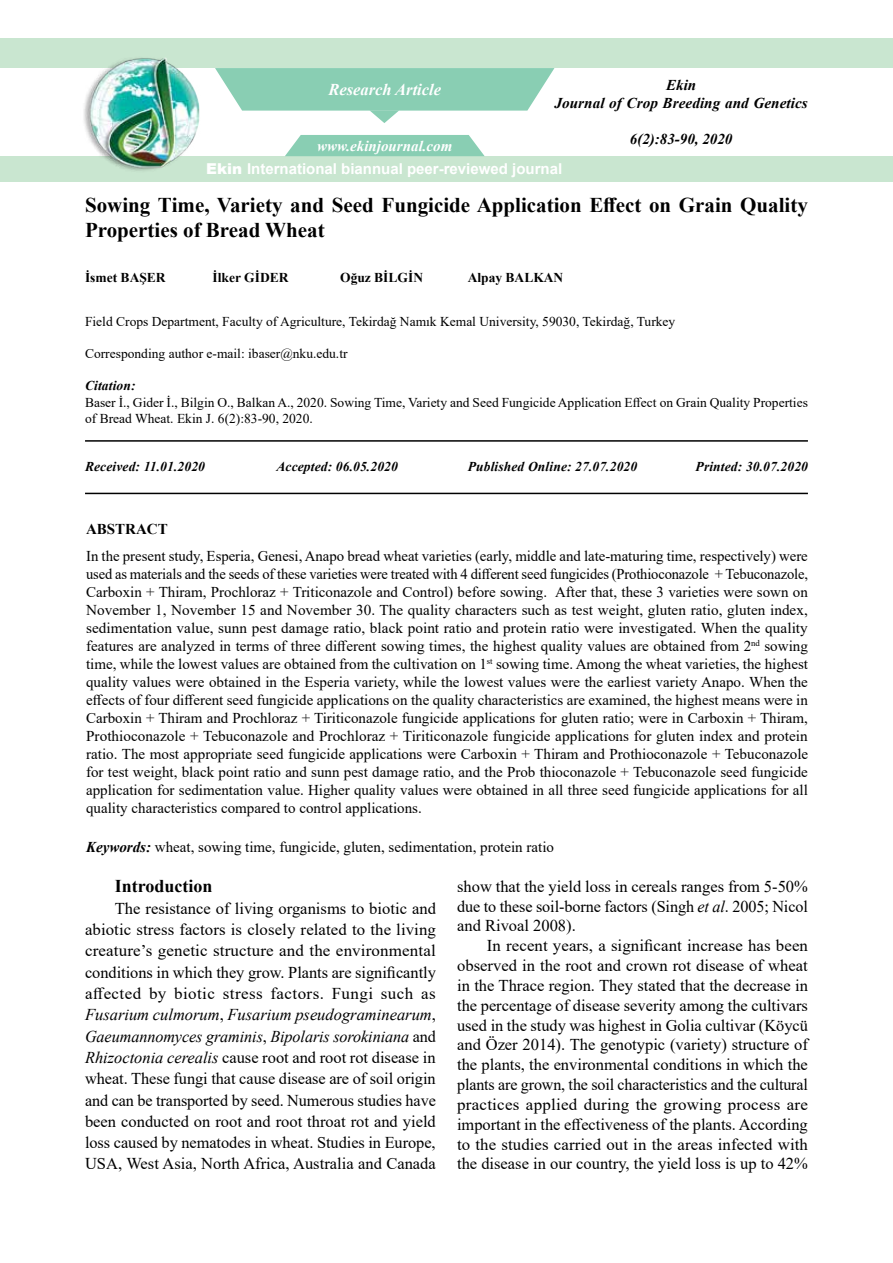
<style>
.page{position:relative;width:893px;height:1263px;background:#fff}
.page>*{position:absolute;margin:0;border:0;box-sizing:border-box;transform-origin:0 0}
.t1{font:700 21px/25.2px "Times New Roman";color:#000}
.t2{font:700 18px "Times New Roman";color:#000}
.t3{font:16.5px/19.8px "Times New Roman";color:#000;text-align:justify}
.t4{font:italic 700 16.5px "Times New Roman";color:#fff}
.t5{font:15px/18px "Times New Roman";color:#000;text-align:justify}
.t6{font:italic 700 15px/18px "Times New Roman";letter-spacing:.005em;color:#000;text-align:center}
.t7{font:700 15px "Arial";color:#fff}
.t8{font:italic 700 15px "Times New Roman";color:#fff}
.t9{font:700 15px "Times New Roman";color:#000}
.t10{font:13.5px/16.2px "Times New Roman";color:#000}
.t11{font:italic 700 13.5px "Times New Roman";letter-spacing:.01em;color:#000}
.t12{font:700 13.5px "Times New Roman";color:#000}
.s1{font-weight:900}
.s2{font-weight:700;font-style:italic}
.s3{font-style:italic}
</style>
<div class="page">
<div style="left:0;top:38px;width:893px;height:30px;background:#c9e6d0"></div>
<div style="left:0;top:156px;width:893px;height:26px;background:#c9e6d0"></div>
<img style="left:84px;top:58px;width:116px;height:113px">
<svg style="left:215px;top:68px;width:339px;height:55px"></svg>
<svg style="left:285px;top:135px;width:200px;height:21px;background:#92d1b9"></svg>
<hr style="left:85px;top:440px;width:723px;height:2px;background:#000">
<hr style="left:85px;top:493px;width:723px;height:1px;background:#000">
<p class="t4" style="left:329px;top:78px;width:114px">Research Article</p>
<p class="t6" style="left:554px;top:76px;width:255px">Ekin<br>Journal of Crop Breeding and Genetics</p>
<p class="t6" style="left:630px;top:130px;width:104px">6(2):83-90, 2020</p>
<p class="t8" style="left:317px;top:135px;width:137px">www.ekinjournal.com</p>
<p class="t7" style="left:206px;top:159px;width:357px"><span class="s1">Ekin</span> International biannual peer-reviewed journal</p>
<h1 class="t1" style="left:85px;top:192px;width:724px">Sowing Time, Variety and Seed Fungicide Application Effect on Grain Quality<br>Properties of Bread Wheat</h1>
<p class="t12" style="left:85px;top:268px;width:82px">İsmet BAŞER</p>
<p class="t12" style="left:213px;top:268px;width:77px">İlker GİDER</p>
<p class="t12" style="left:340px;top:268px;width:84px">Oğuz BİLGİN</p>
<p class="t12" style="left:468px;top:268px;width:97px">Alpay BALKAN</p>
<p class="t10" style="left:85px;top:313px;width:592px">Field Crops Department, Faculty of Agriculture, Tekirdağ Namık Kemal University, 59030, Tekirdağ, Turkey</p>
<p class="t10" style="left:85px;top:345px;width:264px">Corresponding author e-mail: ibaser@nku.edu.tr</p>
<p class="t11" style="left:85px;top:376px;width:52px">Citation:</p>
<p class="t10" style="left:85px;top:394px;width:724px">Baser İ., Gider İ., Bilgin O., Balkan A., 2020. Sowing Time, Variety and Seed Fungicide Application Effect on Grain Quality Properties of Bread Wheat. Ekin J. 6(2):83-90, 2020.</p>
<p class="t11" style="left:85px;top:457px;width:121px">Received: 11.01.2020</p>
<p class="t11" style="left:276px;top:457px;width:123px">Accepted: 06.05.2020</p>
<p class="t11" style="left:468px;top:457px;width:171px">Published Online: 27.07.2020</p>
<p class="t11" style="left:696px;top:457px;width:114px">Printed: 30.07.2020</p>
<p class="t9" style="left:86px;top:518px;width:83px">ABSTRACT</p>
<p class="t5" style="left:86px;top:546px;width:724px">In the present study, Esperia, Genesi, Anapo bread wheat varieties (early, middle and late-maturing time, respectively) were used as materials and the seeds of these varieties were treated with 4 different seed fungicides (Prothioconazole + Tebuconazole, Carboxin + Thiram, Prochloraz + Triticonazole and Control) before sowing. After that, these 3 varieties were sown on November 1, November 15 and November 30. The quality characters such as test weight, gluten ratio, gluten index, sedimentation value, sunn pest damage ratio, black point ratio and protein ratio were investigated. When the quality features are analyzed in terms of three different sowing times, the highest quality values are obtained from 2<sup>nd</sup> sowing time, while the lowest values are obtained from the cultivation on 1<sup>st</sup> sowing time. Among the wheat varieties, the highest quality values were obtained in the Esperia variety, while the lowest values were the earliest variety Anapo. When the effects of four different seed fungicide applications on the quality characteristics are examined, the highest means were in Carboxin + Thiram and Prochloraz + Tiriticonazole fungicide applications for gluten ratio; were in Carboxin + Thiram, Prothioconazole + Tebuconazole and Prochloraz + Tiriticonazole fungicide applications for gluten index and protein ratio. The most appropriate seed fungicide applications were Carboxin + Thiram and Prothioconazole + Tebuconazole for test weight, black point ratio and sunn pest damage ratio, and the Prob thioconazole + Tebuconazole seed fungicide application for sedimentation value. Higher quality values were obtained in all three seed fungicide applications for all quality characteristics compared to control applications.</p>
<p class="t5" style="left:86px;top:837px;width:469px"><span class="s2">Keywords:</span> wheat, sowing time, fungicide, gluten, sedimentation, protein ratio</p>
<p class="t2" style="left:115px;top:873px;width:99px">Introduction</p>
<p class="t3" style="left:85px;top:897px;width:352px;line-height:21.3px;text-indent:30px">The resistance of living organisms to biotic and abiotic stress factors is closely related to the living creature’s genetic structure and the environmental conditions in which they grow. Plants are significantly affected by biotic stress factors. Fungi such as <span class="s3">Fusarium culmorum</span>, <span class="s3">Fusarium pseudograminearum</span>, <span class="s3">Gaeumannomyces graminis</span>, <span class="s3">Bipolaris sorokiniana</span> and <span class="s3">Rhizoctonia cerealis</span> cause root and root rot disease in wheat. These fungi that cause disease are of soil origin and can be transported by seed. Numerous studies have been conducted on root and root throat rot and yield loss caused by nematodes in wheat. Studies in Europe, USA, West Asia, North Africa, Australia and Canada</p>
<p class="t3" style="left:457px;top:876px;width:352px">show that the yield loss in cereals ranges from 5-50% due to these soil-borne factors (Singh <span class="s3">et al</span>. 2005; Nicol and Rivoal 2008).</p>
<p class="t3" style="left:457px;top:935px;width:352px;text-indent:30px">In recent years, a significant increase has been observed in the root and crown rot disease of wheat in the Thrace region. They stated that the decrease in the percentage of disease severity among the cultivars used in the study was highest in Golia cultivar (Köycü and Özer 2014). The genotypic (variety) structure of the plants, the environmental conditions in which the plants are grown, the soil characteristics and the cultural practices applied during the growing process are important in the effectiveness of the plants. According to the studies carried out in the areas infected with the disease in our country, the yield loss is up to 42%</p>
</div>
